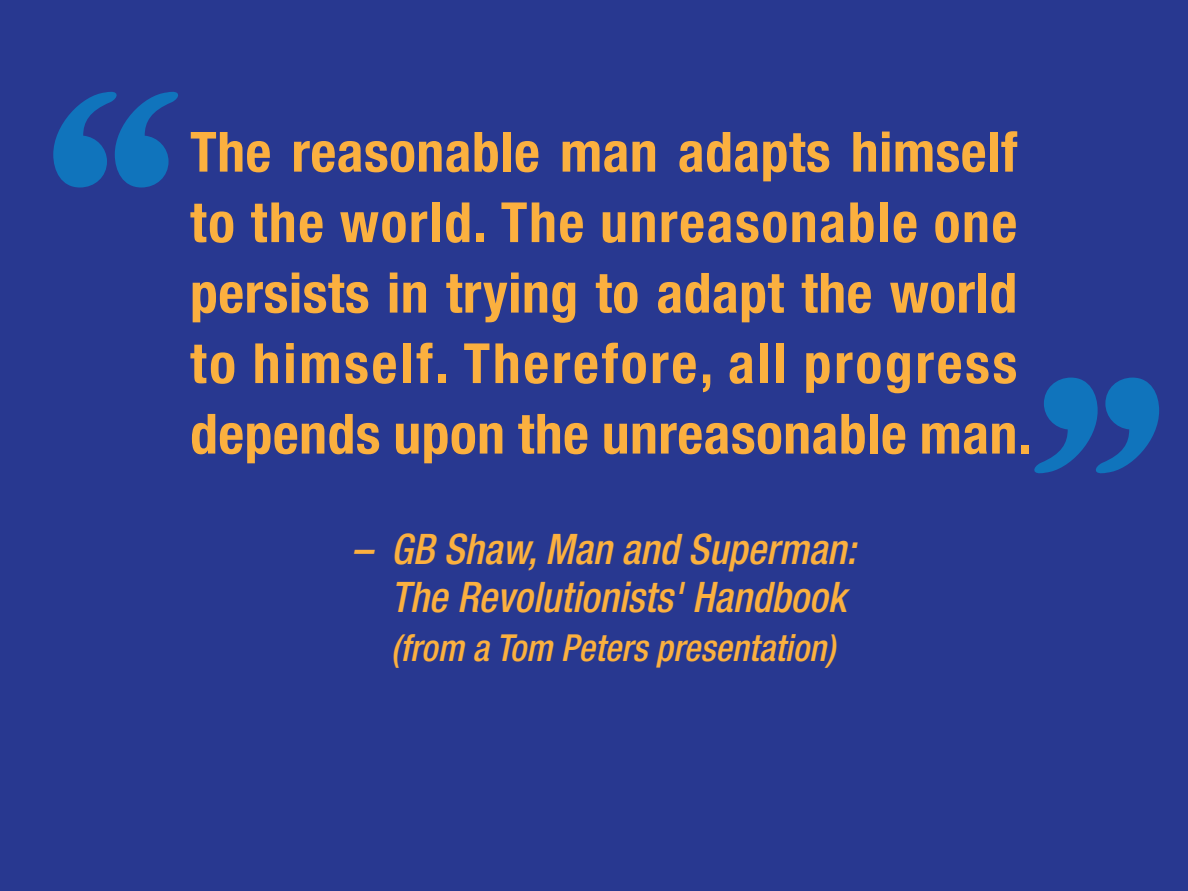
<style>
.page{position:relative;width:1188px;height:891px;background:#283890}
.page>*{position:absolute;margin:0;border:0;box-sizing:border-box;transform-origin:0 0}
.t1{font:700 condensed 55.5px/70.5px "Helvetica Neue LT Com";letter-spacing:.01em;color:#fbb03f}
.t2{font:italic 500 condensed 42.15px/48.6px "Helvetica Neue LT Com";color:#fbb03f;text-align:right;scale:.95 1}
.t3{font:italic 500 condensed 37.35px "Helvetica Neue LT Com";color:#fbb03f;scale:.95 1}
</style>
<div class="page">
<svg style="left:53px;top:92px;width:125px;height:96px"></svg>
<svg style="left:1034px;top:378px;width:125px;height:96px"></svg>
<p class="t1" style="left:190px;top:117px;width:843px">The reasonable man adapts himself to the world. The unreasonable one persists in trying to adapt the world to himself. Therefore, all progress depends upon the unreasonable man.</p>
<p class="t2" style="left:352px;top:524px;width:532px">– GB Shaw, Man and Superman:<br>The Revolutionists' Handbook</p>
<p class="t3" style="left:391px;top:625px;width:469px">(from a Tom Peters presentation)</p>
</div>
